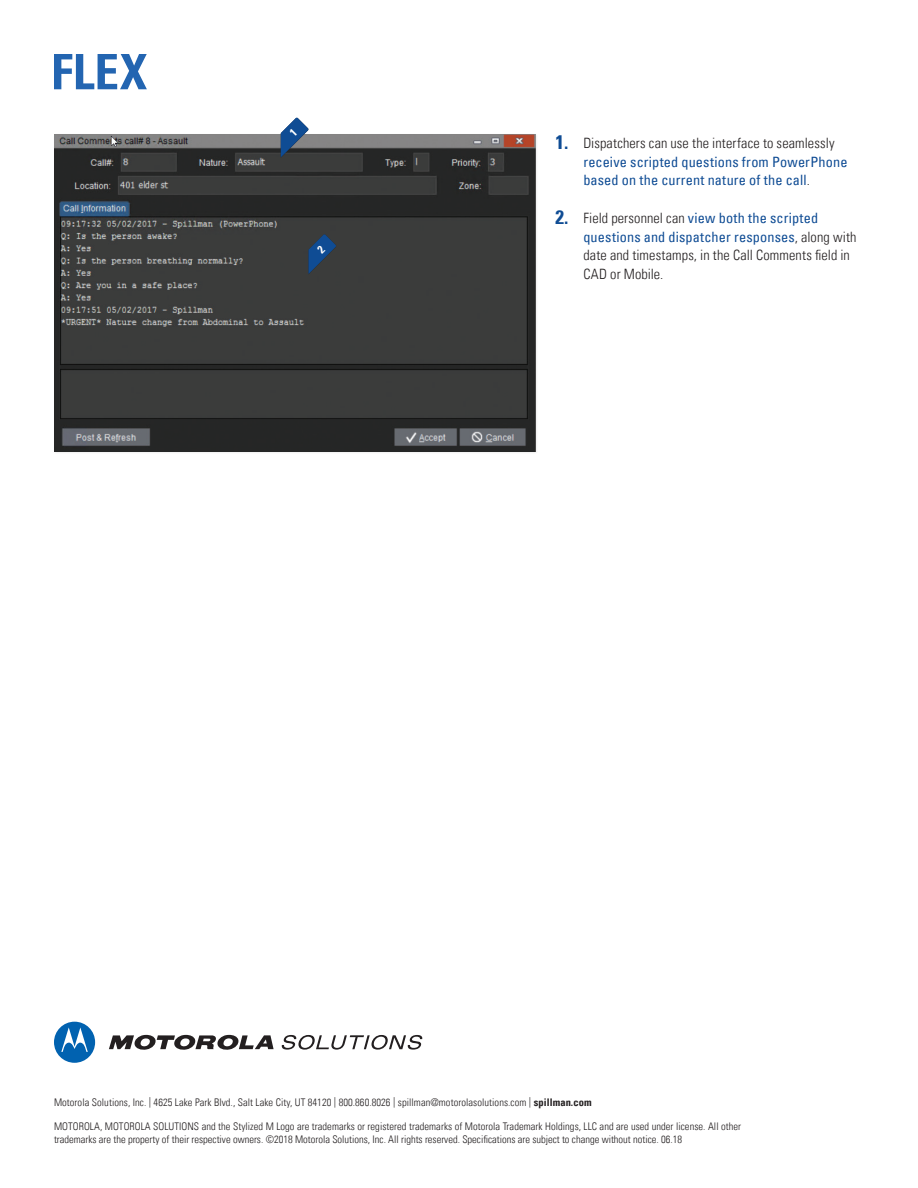
<style>
.page{position:relative;width:918px;height:1188px;background:#fff}
.page>*{position:absolute;margin:0;border:0;box-sizing:border-box;transform-origin:0 0}
.t1{font:700 condensed 19.5px "Univers LT";color:#0f4c94}
.t2{font:300 condensed 14.25px/18.8px "Univers LT";letter-spacing:.01em;color:#231f20}
.t3{font:condensed 14.25px/18.8px "Univers LT";letter-spacing:.01em;color:#0f4c94}
.t4{font:300 condensed 10.5px/12.6px "Univers LT";letter-spacing:.005em;color:#231f20}
.s1{font-weight:300;color:#231f20}
.s2{font-weight:400;color:#0f4c94}
.s3{font-weight:700}
</style>
<div class="page">
<svg style="left:54px;top:54px;width:93px;height:35px"></svg>
<svg style="left:109px;top:1035px;width:165px;height:15px"></svg>
<svg style="left:54px;top:1022px;width:41px;height:41px"></svg>
<svg style="left:282px;top:1035px;width:140px;height:15px"></svg>
<div style="left:53px;top:134px;width:485px;height:320px;background:#231f20;opacity:.1"></div>
<img style="left:54px;top:135px;width:481px;height:316px">
<svg style="left:281px;top:118px;width:28px;height:40px"></svg>
<svg style="left:308px;top:234px;width:28px;height:40px"></svg>
<p class="t1" style="left:555px;top:130px;width:14px">1.</p>
<p class="t1" style="left:555px;top:205px;width:14px">2.</p>
<p class="t3" style="left:583px;top:133px;width:266px"><span class="s1">Dispatchers can use the interface to seamlessly </span>receive scripted questions from PowerPhone based on the current nature of the call<span class="s1">.</span></p>
<p class="t2" style="left:583px;top:209px;width:275px">Field personnel can <span class="s2">view both the scripted questions and dispatcher responses</span>, along with date and timestamps, in the Call Comments field in CAD or Mobile.</p>
<p class="t4" style="left:54px;top:1096px;width:539px">Motorola Solutions, Inc. | 4625 Lake Park Blvd., Salt Lake City, UT 84120 | 800.860.8026 | spillman@motorolasolutions.com | <span class="s3">spillman.com</span></p>
<p class="t4" style="left:54px;top:1120px;width:688px">MOTOROLA, MOTOROLA SOLUTIONS and the Stylized M Logo are trademarks or registered trademarks of Motorola Trademark Holdings, LLC and are used under license. All other trademarks are the property of their respective owners. ©2018 Motorola Solutions, Inc. All rights reserved. Specifications are subject to change without notice. 06.18</p>
</div>
